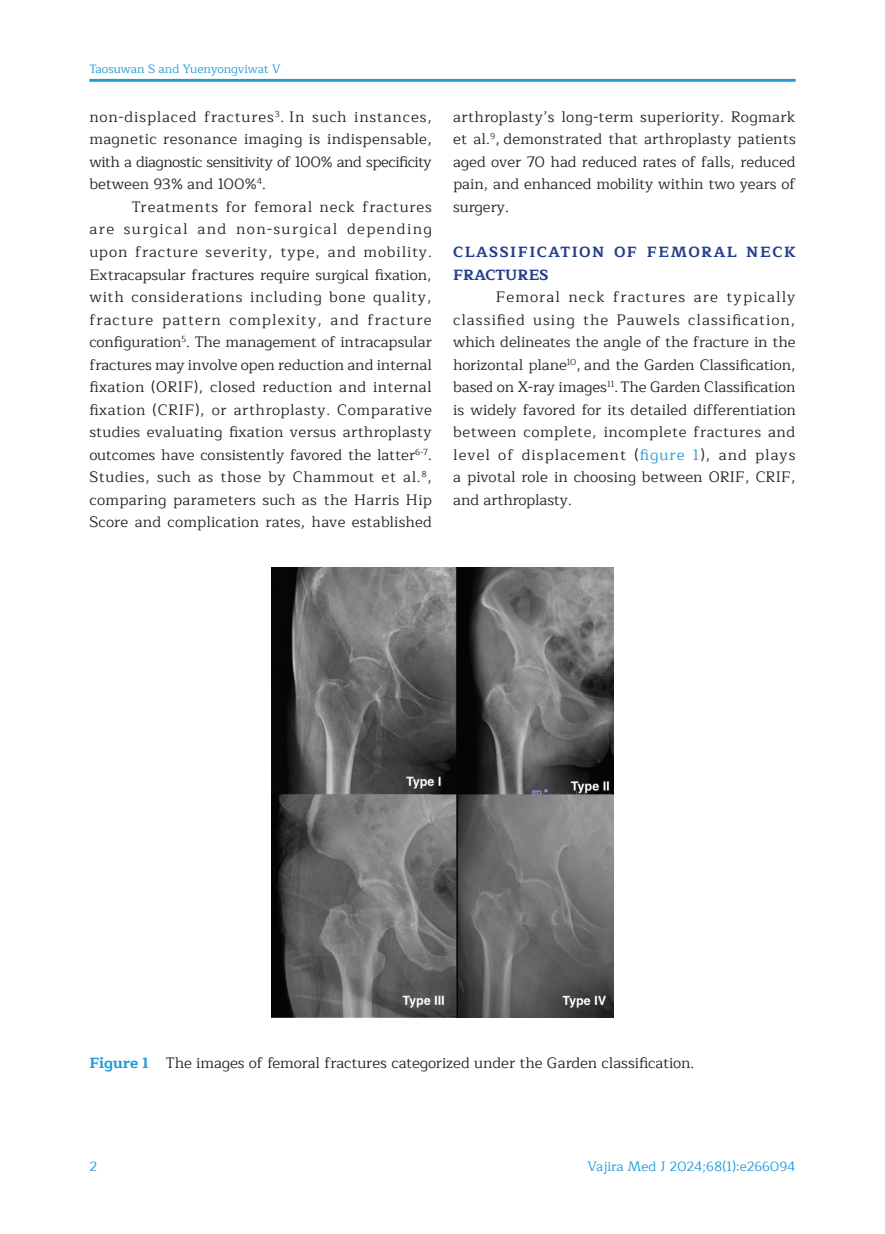
<style>
.page{position:relative;width:885px;height:1234px;background:#fff}
.page>*{position:absolute;margin:0;border:0;box-sizing:border-box;transform-origin:0 0}
._2_text_10_pt{font:15px/22.5px "Maitree";color:#231f20;text-align:justify}
._3_fig_10_pt{font:15px "Maitree";color:#231f20}
._2_sub_1{font:700 15px/22.5px "Maitree";letter-spacing:.09em;color:#253f8e}
._0_number_page{font:13.5px "Maitree";color:#1d99d6}
._0_author_name{font:12px "Maitree";color:#1d99d6}
.s1{color:#1d99d6}
.s2{font-weight:700;color:#1d99d6}
</style>
<div class="page">
<hr style="left:89px;top:79px;width:706px;height:3px;background:#1d99d6">
<img style="left:271px;top:567px;width:342px;height:450px">
<p class="_0_author_name" style="left:89px;top:59px;width:193px">Taosuwan S and Yuenyongviwat V</p>
<p class="_2_text_10_pt" style="left:89px;top:106px;width:344px">non-displaced fractures<sup>3</sup>. In such instances, magnetic resonance imaging is indispensable, with a diagnostic sensitivity of 100% and specificity between 93% and 100%<sup>4</sup>.</p>
<p class="_2_text_10_pt" style="left:89px;top:196px;width:344px;text-indent:43px">Treatments for femoral neck fractures are surgical and non-surgical depending upon fracture severity, type, and mobility.<br>Extracapsular fractures require surgical fixation, with considerations including bone quality, fracture pattern complexity, and fracture configuration<sup>5</sup>. The management of intracapsular fractures may involve open reduction and internal fixation (ORIF), closed reduction and internal fixation (CRIF), or arthroplasty. Comparative studies evaluating fixation versus arthroplasty outcomes have consistently favored the latter<sup>6-7</sup>.<br>Studies, such as those by Chammout et al.<sup>8</sup>, comparing parameters such as the Harris Hip Score and complication rates, have established</p>
<p class="_2_text_10_pt" style="left:453px;top:106px;width:344px">arthroplasty’s long-term superiority. Rogmark et al.<sup>9</sup>, demonstrated that arthroplasty patients aged over 70 had reduced rates of falls, reduced pain, and enhanced mobility within two years of surgery.</p>
<p class="_2_sub_1" style="left:453px;top:240px;width:344px">CLASSIFICATION OF FEMORAL NECK<br>FRACTURES</p>
<p class="_2_text_10_pt" style="left:453px;top:286px;width:344px;text-indent:43px">Femoral neck fractures are typically classified using the Pauwels classification, which delineates the angle of the fracture in the horizontal plane<sup>10</sup>, and the Garden Classification, based on X-ray images<sup>11</sup>.The Garden Classification is widely favored for its detailed differentiation between complete, incomplete fractures and level of displacement (<span class="s1">figure 1</span>), and plays a pivotal role in choosing between ORIF, CRIF, and arthroplasty.</p>
<p class="_3_fig_10_pt" style="left:89px;top:1050px;width:606px"><span class="s2">Figure 1</span> The images of femoral fractures categorized under the Garden classification.</p>
<p class="_0_number_page" style="left:89px;top:1155px;width:9px">2</p>
<p class="_0_number_page" style="left:587px;top:1155px;width:209px">Vajira Med J 2024;68(1):e266094</p>
</div>
